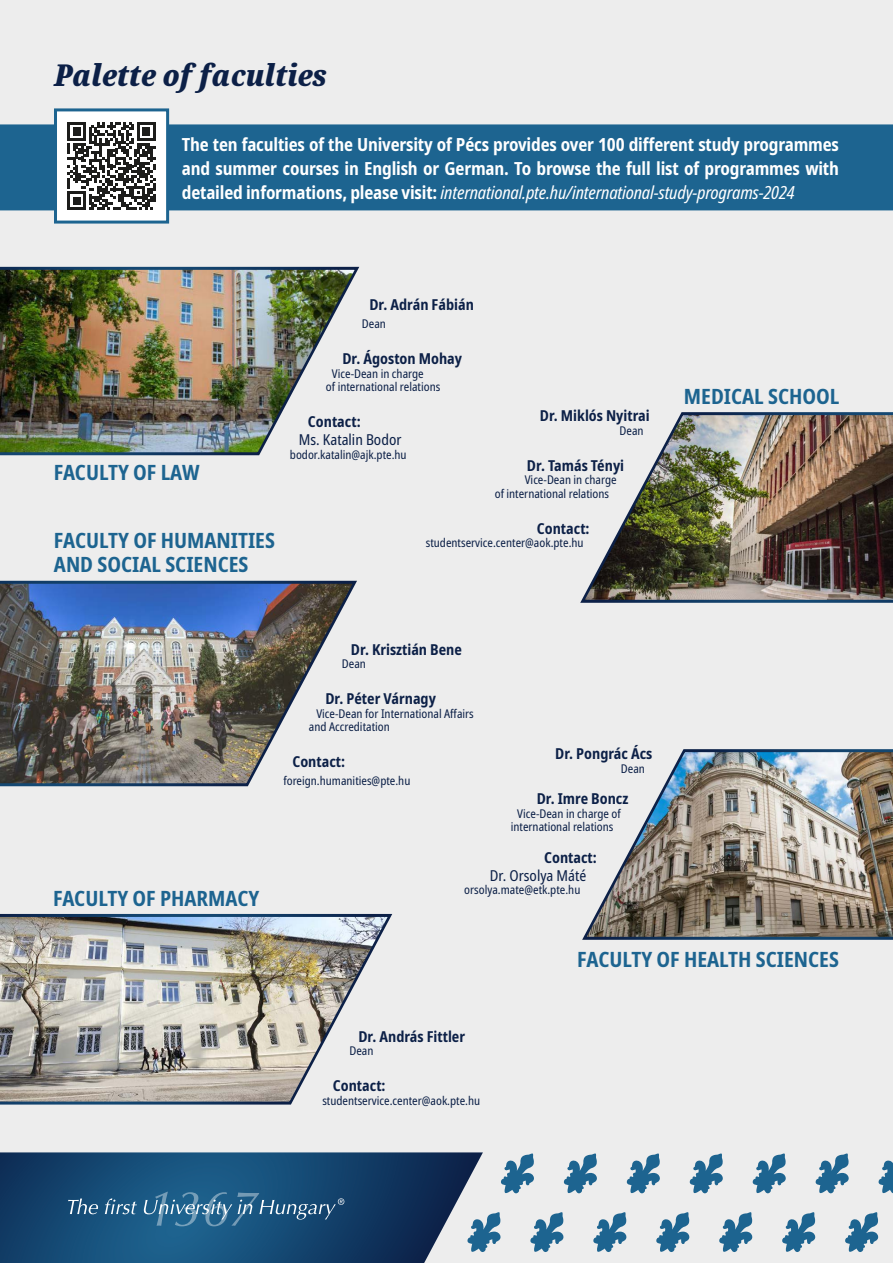
<style>
.page{position:relative;width:893px;height:1263px;background:#ededed}
.page>*{position:absolute;margin:0;border:0;box-sizing:border-box;transform-origin:0 0}
.t1{font:italic 900 condensed 30px "Noto Serif";color:#0c2047}
.t2{font:700 condensed 21px/24px "Noto Sans";color:#1d6490}
.t3{font:700 condensed 18px/24px "Noto Sans";letter-spacing:-.01em;color:#fff;text-align:justify}
.t4{font:700 condensed 15px "Noto Sans";color:#0c2047}
.t5{font:condensed 15px "Noto Sans";color:#0c2047}
.t6{font:condensed 12px/13.5px "Noto Sans";color:#0c2047}
.s1{font-weight:400;font-style:italic}
</style>
<div class="page">
<img style="left:580px;top:412px;width:313px;height:191px">
<img style="left:0;top:580px;width:357px;height:207px">
<img style="left:0;top:266px;width:360px;height:190px">
<img style="left:0;top:913px;width:393px;height:192px">
<img style="left:582px;top:749px;width:311px;height:191px">
<div style="left:0;top:124px;width:893px;height:86px;background:#1d6490"></div>
<svg style="left:501px;top:1153px;width:33px;height:41px"></svg>
<svg style="left:564px;top:1153px;width:33px;height:41px"></svg>
<svg style="left:627px;top:1153px;width:33px;height:41px"></svg>
<svg style="left:689px;top:1153px;width:34px;height:41px"></svg>
<svg style="left:752px;top:1153px;width:34px;height:41px"></svg>
<svg style="left:815px;top:1153px;width:34px;height:41px"></svg>
<svg style="left:878px;top:1160px;width:15px;height:34px"></svg>
<svg style="left:483px;top:1212px;width:18px;height:40px"></svg>
<svg style="left:530px;top:1212px;width:34px;height:40px"></svg>
<svg style="left:593px;top:1212px;width:34px;height:40px"></svg>
<svg style="left:656px;top:1212px;width:34px;height:40px"></svg>
<svg style="left:719px;top:1212px;width:33px;height:40px"></svg>
<svg style="left:782px;top:1212px;width:33px;height:40px"></svg>
<svg style="left:845px;top:1212px;width:33px;height:40px"></svg>
<svg style="left:0;top:1152px;width:483px;height:111px"></svg>
<svg style="left:68px;top:1198px;width:30px;height:16px"></svg>
<svg style="left:105px;top:1198px;width:32px;height:16px"></svg>
<svg style="left:143px;top:1191px;width:201px;height:35px"></svg>
<svg style="left:52px;top:108px;width:119px;height:116px"></svg>
<h1 class="t1" style="left:54px;top:54px;width:274px">Palette of faculties</h1>
<p class="t3" style="left:182px;top:133px;width:659px">The ten faculties of the University of Pécs provides over 100 different study programmes and summer courses in English or German. To browse the full list of programmes with detailed informations, please visit: <span class="s1">international.pte.hu/international-study-programs-2024</span></p>
<h2 class="t2" style="left:54px;top:460px;width:147px">FACULTY OF LAW</h2>
<h2 class="t2" style="left:54px;top:528px;width:223px">FACULTY OF HUMANITIES<br>AND SOCIAL SCIENCES</h2>
<p class="t4" style="left:369px;top:294px;width:106px">Dr. Adrán Fábián</p>
<p class="t6" style="left:362px;top:317px;width:26px">Dean</p>
<p class="t4" style="left:342px;top:348px;width:121px">Dr. Ágoston Mohay</p>
<p class="t6" style="left:326px;top:367px;width:116px;text-indent:6px">Vice-Dean in charge<br>of international relations</p>
<p class="t4" style="left:308px;top:411px;width:54px">Contact:</p>
<p class="t5" style="left:299px;top:429px;width:104px">Ms. Katalin Bodor</p>
<p class="t6" style="left:290px;top:448px;width:118px">bodor.katalin@ajk.pte.hu</p>
<p class="t4" style="left:540px;top:405px;width:111px">Dr. Miklós Nyitrai</p>
<p class="t6" style="left:620px;top:424px;width:26px">Dean</p>
<p class="t4" style="left:527px;top:455px;width:99px">Dr. Tamás Tényi</p>
<p class="t6" style="left:495px;top:474px;width:123px;text-indent:30px">Vice-Dean in charge of international relations</p>
<p class="t4" style="left:537px;top:518px;width:54px">Contact:</p>
<p class="t6" style="left:426px;top:537px;width:159px">studentservice.center@aok.pte.hu</p>
<h2 class="t2" style="left:684px;top:385px;width:157px">MEDICAL SCHOOL</h2>
<h2 class="t2" style="left:53px;top:887px;width:208px">FACULTY OF PHARMACY</h2>
<p class="t4" style="left:351px;top:639px;width:113px">Dr. Krisztián Bene</p>
<p class="t6" style="left:342px;top:658px;width:26px">Dean</p>
<p class="t4" style="left:325px;top:688px;width:112px">Dr. Péter Várnagy</p>
<p class="t6" style="left:309px;top:707px;width:166px;text-indent:8px">Vice-Dean for International Affairs and Accreditation</p>
<p class="t4" style="left:292px;top:751px;width:54px">Contact:</p>
<p class="t6" style="left:283px;top:775px;width:129px">foreign.humanities@pte.hu</p>
<p class="t4" style="left:555px;top:743px;width:99px">Dr. Pongrác Ács</p>
<p class="t6" style="left:621px;top:762px;width:26px">Dean</p>
<p class="t4" style="left:537px;top:788px;width:93px">Dr. Imre Boncz</p>
<p class="t6" style="left:511px;top:807px;width:112px;text-indent:6px">Vice-Dean in charge of international relations</p>
<p class="t4" style="left:544px;top:846px;width:54px">Contact:</p>
<p class="t5" style="left:490px;top:865px;width:98px">Dr. Orsolya Máté</p>
<p class="t6" style="left:464px;top:883px;width:118px">orsolya.mate@etk.pte.hu</p>
<h2 class="t2" style="left:577px;top:947px;width:263px">FACULTY OF HEALTH SCIENCES</h2>
<p class="t4" style="left:358px;top:1025px;width:108px">Dr. András Fittler</p>
<p class="t6" style="left:349px;top:1044px;width:26px">Dean</p>
<p class="t4" style="left:333px;top:1075px;width:54px">Contact:</p>
<p class="t6" style="left:322px;top:1094px;width:159px">studentservice.center@aok.pte.hu</p>
</div>
